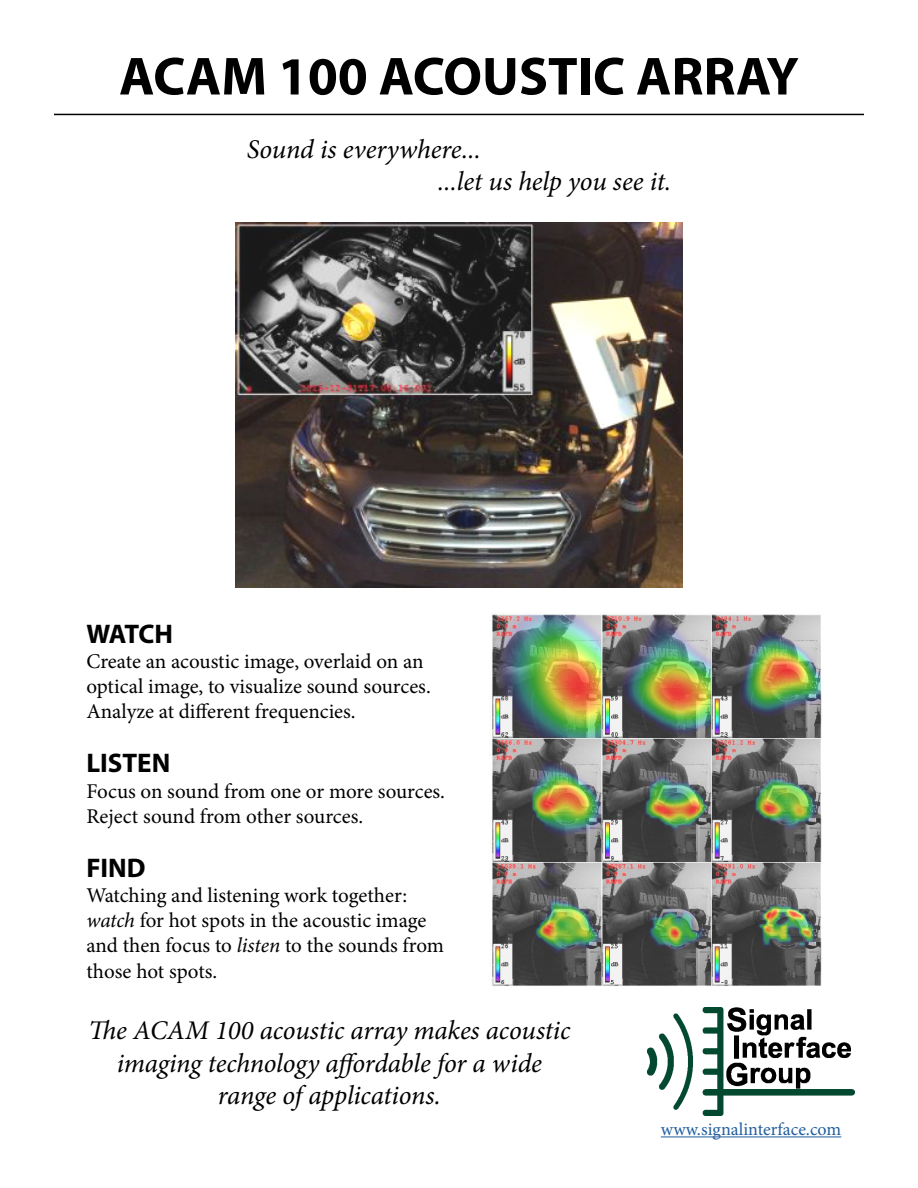
<style>
.page{position:relative;width:918px;height:1188px;background:#fff}
.page>*{position:absolute;margin:0;border:0;box-sizing:border-box;transform-origin:0 0}
.t1{font:700 54px "Myriad Pro";color:#000}
.t2{font:italic 27px/32.4px "Minion Pro";letter-spacing:-.005em;color:#000}
.t3{font:700 27px "Myriad Pro";color:#000}
.t4{font:21px/25.2px "Minion Pro";letter-spacing:-.005em;color:#000}
.t5{font:18px "Minion Pro";color:#215e9e}
.s1{font-style:italic}
</style>
<div class="page">
<img style="left:236px;top:222px;width:446px;height:365px">
<img style="left:648px;top:1008px;width:206px;height:108px">
<img style="left:489px;top:612px;width:333px;height:374px">
<hr style="left:54px;top:114px;width:810px;height:1px;background:#000">
<hr style="left:661px;top:1136px;width:180px;height:1px;background:#215e9e">
<h1 class="t1" style="left:119px;top:41px;width:681px">ACAM 100 ACOUSTIC ARRAY</h1>
<p class="t2" style="left:438px;top:133px;width:235px;text-indent:-191px">Sound is everywhere...<br>...let us help you see it.</p>
<p class="t3" style="left:86px;top:616px;width:88px">WATCH</p>
<p class="t4" style="left:86px;top:649px;width:346px">Create an acoustic image, overlaid on an optical image, to visualize sound sources.<br>Analyze at different frequencies.</p>
<p class="t3" style="left:86px;top:746px;width:85px">LISTEN</p>
<p class="t4" style="left:86px;top:778px;width:360px">Focus on sound from one or more sources.<br>Reject sound from other sources.</p>
<p class="t3" style="left:86px;top:850px;width:61px">FIND</p>
<p class="t4" style="left:86px;top:883px;width:359px">Watching and listening work together: <span class="s1">watch</span> for hot spots in the acoustic image and then focus to <span class="s1">listen</span> to the sounds from those hot spots.</p>
<p class="t2" style="left:88px;top:1014px;width:483px;text-align:center">The ACAM 100 acoustic array makes acoustic imaging technology affordable for a wide range of applications.</p>
<p class="t5" style="left:661px;top:1117px;width:182px">www.signalinterface.com</p>
</div>
